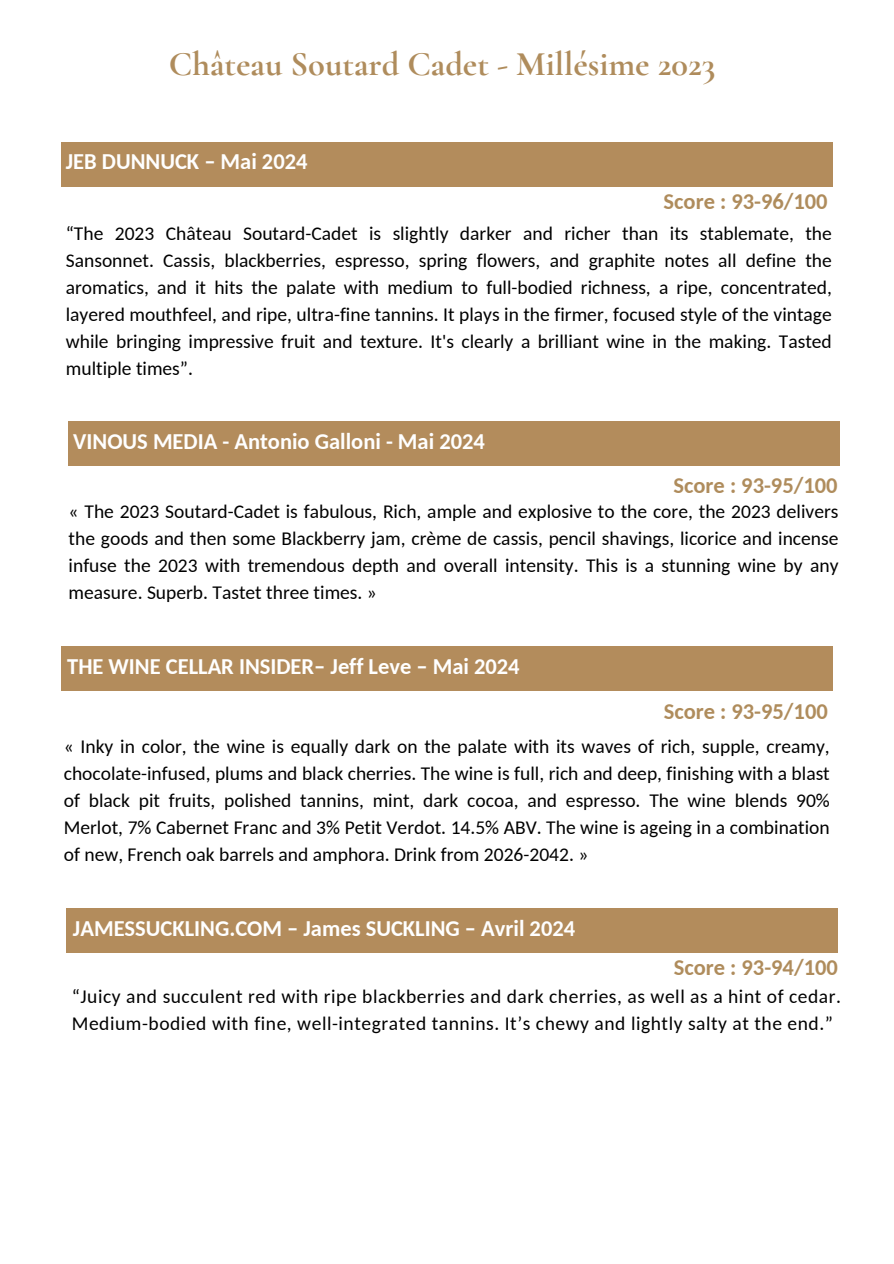
<style>
.page{position:relative;width:894px;height:1264px;background:#fff}
.page>*{position:absolute;margin:0;border:0;box-sizing:border-box;transform-origin:0 0}
.t1{font:700 34.5px "Cormorant Garamond";color:#af8c5c}
.t2{font:700 22.5px "Carlito";color:#fff}
.t3{font:700 22.5px "Carlito";color:#af8c5c}
.t4{font:19.5px/27px "Carlito";color:#000;text-align:justify}
.t5{font:19.5px/27px "Carlito";letter-spacing:.03em;color:#000}
</style>
<div class="page">
<div style="left:67px;top:908px;width:770px;height:44px;background:#b38c5c"></div>
<div style="left:61px;top:646px;width:771px;height:45px;background:#b38c5c"></div>
<div style="left:61px;top:142px;width:771px;height:44px;background:#b38c5c"></div>
<div style="left:68px;top:421px;width:771px;height:45px;background:#b38c5c"></div>
<h1 class="t1" style="left:169px;top:43px;width:548px">Château Soutard Cadet - Millésime 2023</h1>
<h2 class="t2" style="left:66px;top:152px;width:243px">JEB DUNNUCK – Mai 2024</h2>
<h2 class="t3" style="left:663px;top:192px;width:165px">Score : 93-96/100</h2>
<p class="t4" style="left:66px;top:221px;width:767px">“The 2023 Château Soutard-Cadet is slightly darker and richer than its stablemate, the Sansonnet. Cassis, blackberries, espresso, spring flowers, and graphite notes all define the aromatics, and it hits the palate with medium to full-bodied richness, a ripe, concentrated, layered mouthfeel, and ripe, ultra-fine tannins. It plays in the firmer, focused style of the vintage while bringing impressive fruit and texture. It's clearly a brilliant wine in the making. Tasted multiple times”.</p>
<h2 class="t2" style="left:73px;top:432px;width:413px">VINOUS MEDIA - Antonio Galloni - Mai 2024</h2>
<h2 class="t3" style="left:673px;top:476px;width:165px">Score : 93-95/100</h2>
<p class="t4" style="left:69px;top:499px;width:771px">« The 2023 Soutard-Cadet is fabulous, Rich, ample and explosive to the core, the 2023 delivers the goods and then some Blackberry jam, crème de cassis, pencil shavings, licorice and incense infuse the 2023 with tremendous depth and overall intensity. This is a stunning wine by any measure. Superb. Tastet three times. »</p>
<h2 class="t2" style="left:67px;top:657px;width:454px">THE WINE CELLAR INSIDER– Jeff Leve – Mai 2024</h2>
<h2 class="t3" style="left:663px;top:701px;width:165px">Score : 93-95/100</h2>
<p class="t4" style="left:64px;top:734px;width:767px">« Inky in color, the wine is equally dark on the palate with its waves of rich, supple, creamy, chocolate-infused, plums and black cherries. The wine is full, rich and deep, finishing with a blast of black pit fruits, polished tannins, mint, dark cocoa, and espresso. The wine blends 90% Merlot, 7% Cabernet Franc and 3% Petit Verdot. 14.5% ABV. The wine is ageing in a combination of new, French oak barrels and amphora. Drink from 2026-2042. »</p>
<h2 class="t2" style="left:73px;top:918px;width:503px">JAMESSUCKLING.COM – James SUCKLING – Avril 2024</h2>
<h2 class="t3" style="left:673px;top:958px;width:165px">Score : 93-94/100</h2>
<p class="t5" style="left:72px;top:984px;width:770px">“Juicy and succulent red with ripe blackberries and dark cherries, as well as a hint of cedar.<br>Medium-bodied with fine, well-integrated tannins. It’s chewy and lightly salty at the end.”</p>
</div>
